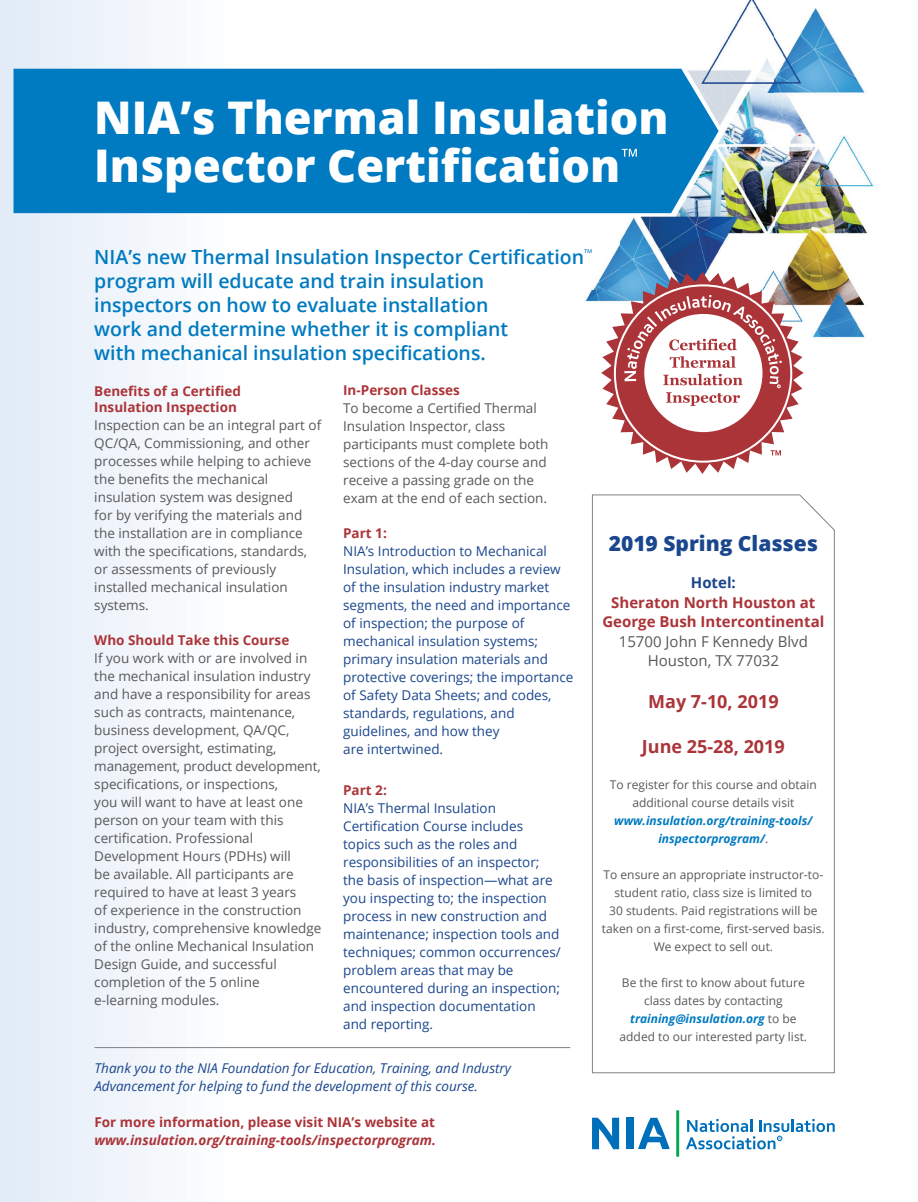
<style>
.page{position:relative;width:918px;height:1202px;background:#fff}
.page>*{position:absolute;margin:0;border:0;box-sizing:border-box;transform-origin:0 0}
.t1{font:800 45px/48px "Open Sans";color:#fff}
.t2{font:800 21px "Open Sans";color:#1a468d}
.t3{font:600 19.5px/24px "Open Sans";color:#007ac0}
.t4{font:700 18px "Open Sans";color:#ab3439}
.t5{font:700 15px/19.5px "Open Sans";color:#ab3439;text-align:center}
.t6{font:15px/19.5px "Open Sans";color:#57585a;text-align:center}
.t7{font:700 15px "Open Sans";color:#1a468d}
.t8{font:13.5px/18px "Open Sans";color:#57585a}
.t9{font:13.5px/18px "Open Sans";color:#1a468d}
.t10{font:700 13.5px/16.5px "Open Sans";color:#ab3439}
.t11{font:italic 13.5px/18px "Open Sans";color:#1a468d}
.t12{font:italic 700 13.5px "Open Sans";color:#ab3439}
.t13{font:12px/18px "Open Sans";color:#57585a;text-align:center}
.t14{font:italic 700 12px/18px "Open Sans";color:#007ac0;text-align:center}
.s1{font-weight:400;font-style:normal;color:#57585a}
.s2{font-weight:700;font-style:italic;color:#007ac0}
</style>
<div class="page">
<div style="left:0;top:0;width:234px;height:1202px;background:linear-gradient(to right,#e1ebf7,#fefefe)"></div>
<img style="left:468px;top:0;width:407px;height:338px">
<svg style="left:601px;top:272px;width:203px;height:202px"></svg>
<div style="left:496px;top:207px;width:26px;height:24px;background:#fff"></div>
<div style="left:14px;top:69px;width:705px;height:144px;background:#007ac0"></div>
<svg style="left:592px;top:494px;width:243px;height:579px"></svg>
<hr style="left:94px;top:1047px;width:476px;height:1px;background:#808285">
<svg style="left:592px;top:1117px;width:27px;height:32px"></svg>
<div style="left:626px;top:1117px;width:7px;height:32px;background:#006fba"></div>
<hr style="left:676px;top:1110px;width:3px;height:46px;background:#00a851">
<svg style="left:638px;top:1117px;width:32px;height:32px"></svg>
<svg style="left:686px;top:1119px;width:149px;height:30px"></svg>
<svg style="left:622px;top:149px;width:15px;height:8px"></svg>
<svg style="left:584px;top:249px;width:8px;height:4px"></svg>
<h1 class="t1" style="left:94px;top:91px;width:576px">NIA’s Thermal Insulation<br>Inspector Certification</h1>
<h3 class="t3" style="left:94px;top:245px;width:491px">NIA’s new Thermal Insulation Inspector Certification program will educate and train insulation inspectors on how to evaluate installation<br>work and determine whether it is compliant<br>with mechanical insulation specifications.</h3>
<p class="t10" style="left:94px;top:382px;width:148px">Benefits of a Certified<br>Insulation Inspection</p>
<p class="t8" style="left:94px;top:416px;width:228px">Inspection can be an integral part of<br>QC/QA, Commissioning, and other processes while helping to achieve the benefits the mechanical insulation system was designed<br>for by verifying the materials and the installation are in compliance with the specifications, standards, or assessments of previously installed mechanical insulation systems.</p>
<p class="t10" style="left:94px;top:631px;width:197px">Who Should Take this Course</p>
<p class="t8" style="left:94px;top:648px;width:229px">If you work with or are involved in the mechanical insulation industry and have a responsibility for areas such as contracts, maintenance, business development, QA/QC, project oversight, estimating, management, product development, specifications, or inspections,<br>you will want to have at least one person on your team with this certification. Professional<br>Development Hours (PDHs) will<br>be available. All participants are required to have at least 3 years<br>of experience in the construction industry, comprehensive knowledge of the online Mechanical Insulation<br>Design Guide, and successful completion of the 5 online e-learning modules.</p>
<p class="t10" style="left:343px;top:382px;width:118px">In-Person Classes</p>
<p class="t8" style="left:343px;top:399px;width:207px">To become a Certified Thermal<br>Insulation Inspector, class participants must complete both sections of the 4-day course and receive a passing grade on the exam at the end of each section.</p>
<p class="t10" style="left:343px;top:524px;width:45px">Part 1:</p>
<p class="t9" style="left:343px;top:542px;width:232px">NIA’s Introduction to Mechanical<br>Insulation, which includes a review of the insulation industry market segments, the need and importance of inspection; the purpose of mechanical insulation systems; primary insulation materials and protective coverings; the importance of Safety Data Sheets; and codes, standards, regulations, and guidelines, and how they<br>are intertwined.</p>
<p class="t10" style="left:343px;top:781px;width:45px">Part 2:</p>
<p class="t9" style="left:343px;top:798px;width:219px">NIA’s Thermal Insulation<br>Certification Course includes topics such as the roles and responsibilities of an inspector; the basis of inspection—what are you inspecting to; the inspection process in new construction and maintenance; inspection tools and techniques; common occurrences/ problem areas that may be encountered during an inspection; and inspection documentation and reporting.</p>
<p class="t11" style="left:94px;top:1058px;width:418px">Thank you to the NIA Foundation for Education, Training, and Industry<br>Advancement for helping to fund the development of this course.</p>
<p class="t10" style="left:94px;top:1113px;width:342px">For more information, please visit NIA’s website at</p>
<p class="t12" style="left:94px;top:1130px;width:343px">www.insulation.org/training-tools/inspectorprogram.</p>
<h2 class="t2" style="left:609px;top:527px;width:211px">2019 Spring Classes</h2>
<p class="t7" style="left:691px;top:572px;width:46px">Hotel:</p>
<p class="t5" style="left:602px;top:592px;width:223px">Sheraton North Houston at<br>George Bush Intercontinental</p>
<p class="t6" style="left:619px;top:631px;width:191px">15700 John F Kennedy Blvd<br>Houston, TX 77032</p>
<h3 class="t4" style="left:648px;top:689px;width:132px">May 7-10, 2019</h3>
<h3 class="t4" style="left:642px;top:734px;width:144px">June 25-28, 2019</h3>
<p class="t13" style="left:610px;top:775px;width:209px">To register for this course and obtain additional course details visit</p>
<p class="t14" style="left:614px;top:811px;width:200px">www.insulation.org/training-tools/ inspectorprogram/<span class="s1">.</span></p>
<p class="t13" style="left:602px;top:865px;width:224px">To ensure an appropriate instructor-to&shy;student ratio, class size is limited to<br>30 students. Paid registrations will be taken on a first-come, first-served basis.<br>We expect to sell out.</p>
<p class="t13" style="left:620px;top:973px;width:189px">Be the first to know about future class dates by contacting <span class="s2">training@insulation.org</span> to be added to our interested party list.</p>
</div>
